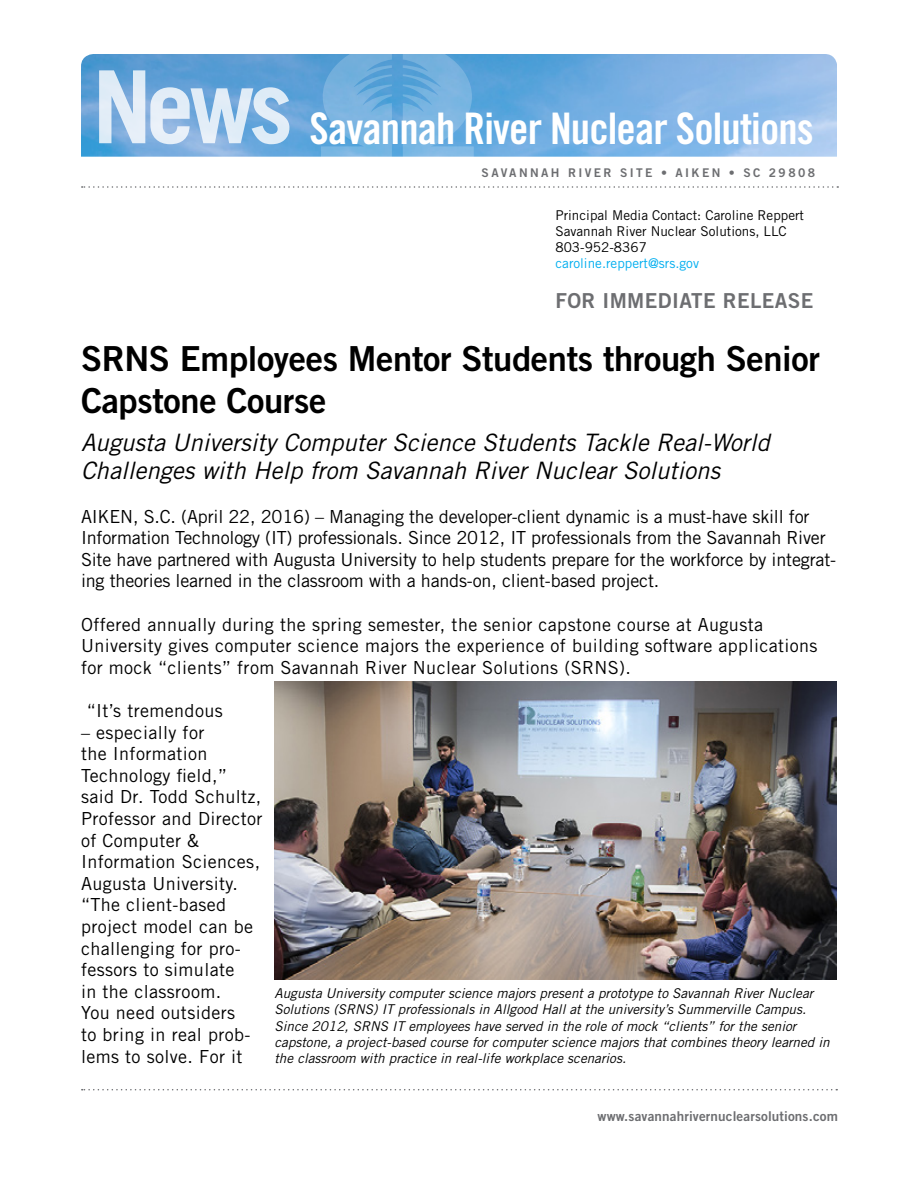
<style>
.page{position:relative;width:918px;height:1188px;background:#fff}
.page>*{position:absolute;margin:0;border:0;box-sizing:border-box;transform-origin:0 0}
.t1{font:43.5px "Trade Gothic LT Std Bd Cn 20";letter-spacing:-.02em;color:#fff}
.t2{font:34.5px/41.4px "Trade Gothic LT Std Bd 2";letter-spacing:-.01em;color:#000}
.t3{font:italic 24px/28.8px "Trade Gothic LT Std";color:#000}
.t4{font:20.7px "Trade Gothic LT Std Bd 2";letter-spacing:.02em;color:#6d6e71}
.t5{font:18px/21.6px "Trade Gothic LT Std";letter-spacing:.02em;color:#000}
.t6{font:18px/21.6px "Trade Gothic LT Std";letter-spacing:-.01em;color:#000}
.t7{font:italic 13.5px/16.2px "Trade Gothic LT Std";color:#000}
.t8{font:13.5px/16.2px "Trade Gothic LT Std";color:#000}
.t9{font:13.5px "Trade Gothic LT Std Bd 2";letter-spacing:.01em;color:#6d6e71}
.t10{font:13.5px "Trade Gothic LT Std";color:#00aeef}
.t11{font:12px "Trade Gothic LT Std Bd 2";letter-spacing:.2em;color:#6d6e71}
</style>
<div class="page">
<img style="left:81px;top:54px;width:756px;height:103px">
<svg style="left:321px;top:54px;width:71px;height:103px;background:#6eaedd"></svg>
<svg style="left:403px;top:54px;width:71px;height:103px;background:#71b0df"></svg>
<svg style="left:99px;top:70px;width:190px;height:74px;background:#a7c9e8"></svg>
<svg style="left:82px;top:1089px;width:755px;height:1px"></svg>
<svg style="left:82px;top:186px;width:756px;height:2px"></svg>
<img style="left:274px;top:682px;width:562px;height:298px">
<h1 class="t1" style="left:310px;top:102px;width:506px">Savannah River Nuclear Solutions</h1>
<p class="t11" style="left:482px;top:165px;width:335px">SAVANNAH RIVER SITE • AIKEN • SC 29808</p>
<p class="t8" style="left:555px;top:207px;width:250px">Principal Media Contact: Caroline Reppert<br>Savannah River Nuclear Solutions, LLC<br>803-952-8367</p>
<p class="t10" style="left:555px;top:255px;width:145px">caroline.reppert@srs.gov</p>
<p class="t4" style="left:555px;top:288px;width:260px">FOR IMMEDIATE RELEASE</p>
<h2 class="t2" style="left:81px;top:338px;width:740px">SRNS Employees Mentor Students through Senior<br>Capstone Course</h2>
<h3 class="t3" style="left:81px;top:428px;width:690px">Augusta University Computer Science Students Tackle Real-World<br>Challenges with Help from Savannah River Nuclear Solutions</h3>
<p class="t6" style="left:81px;top:505px;width:757px">AIKEN, S.C. (April 22, 2016) – Managing the developer-client dynamic is a must-have skill for Information Technology (IT) professionals. Since 2012, IT professionals from the Savannah River Site have partnered with Augusta University to help students prepare for the workforce by integrat&shy;ing theories learned in the classroom with a hands-on, client-based project.</p>
<p class="t5" style="left:81px;top:613px;width:738px">Offered annually during the spring semester, the senior capstone course at Augusta<br>University gives computer science majors the experience of building software applications for mock “clients” from Savannah River Nuclear Solutions (SRNS).</p>
<p class="t5" style="left:87px;top:700px;width:137px">“It’s tremendous</p>
<p class="t5" style="left:81px;top:721px;width:183px">– especially for<br>the Information<br>Technology field,” said Dr. Todd Schultz,<br>Professor and Director of Computer &amp;<br>Information Sciences,<br>Augusta University. “The client-based project model can be challenging for pro&shy;fessors to simulate<br>in the classroom.<br>You need outsiders<br>to bring in real prob&shy;lems to solve. For it</p>
<p class="t7" style="left:274px;top:986px;width:557px">Augusta University computer science majors present a prototype to Savannah River Nuclear Solutions (SRNS) IT professionals in Allgood Hall at the university’s Summerville Campus.<br>Since 2012, SRNS IT employees have served in the role of mock “clients” for the senior capstone, a project-based course for computer science majors that combines theory learned in the classroom with practice in real-life workplace scenarios.</p>
<p class="t9" style="left:598px;top:1107px;width:242px">www.savannahrivernuclearsolutions.com</p>
</div>
